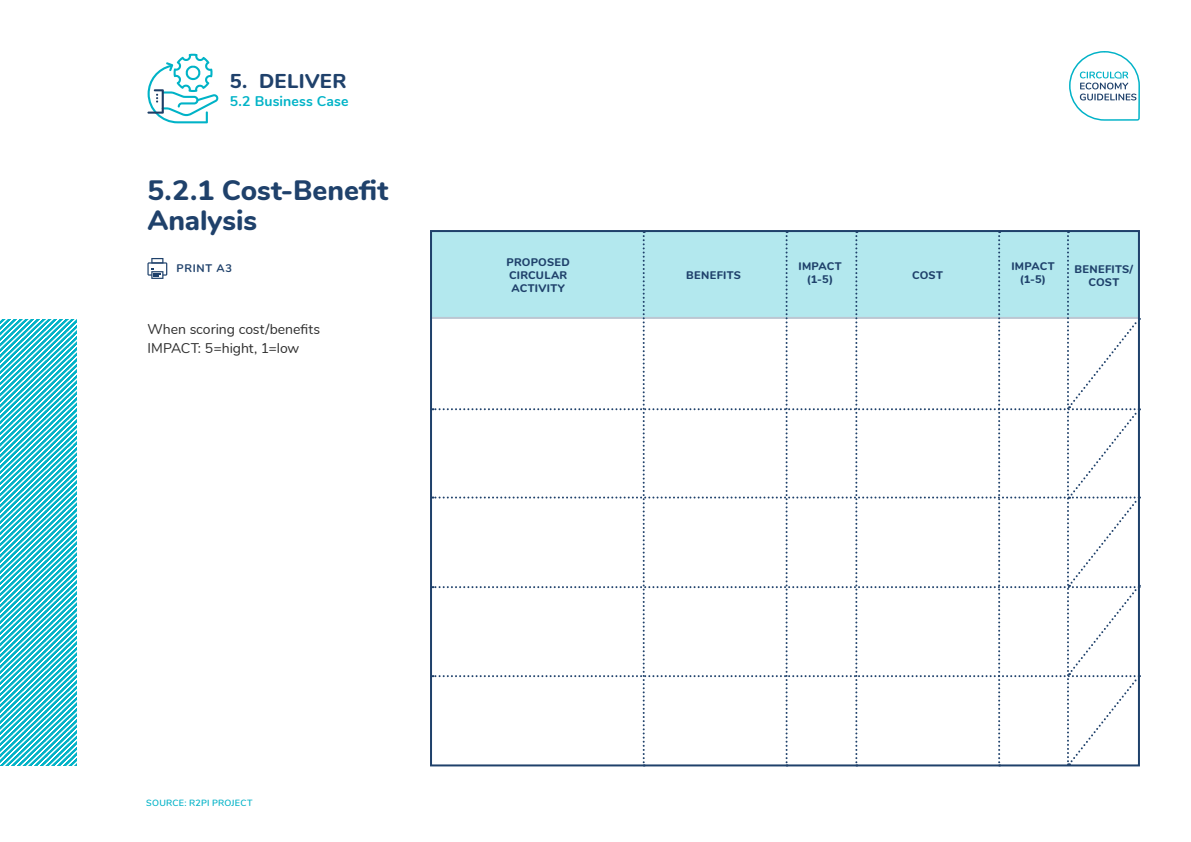
<style>
.page{position:relative;width:1191px;height:842px;background:#fff}
.page>*{position:absolute;margin:0;border:0;box-sizing:border-box;transform-origin:0 0}
.t1{font:800 28px/30px "Nunito";color:#1f416b}
.t2{font:800 20px "Nunito";letter-spacing:.02em;color:#1f416b}
.t3{font:14px/19px "Nunito";letter-spacing:-.005em;color:#2e2e2e}
.t4{font:700 14px "Nunito";letter-spacing:.005em;color:#00b3c7}
.t5{font:800 11px/13px "Nunito";letter-spacing:.03em;color:#1f416b;text-align:center}
.t6{font:700 11px "Nunito";letter-spacing:.065em;color:#1f416b}
.t7{font:600 9px "Nunito";letter-spacing:.025em;color:#00b2c7}
</style>
<div class="page">
<svg style="left:1069px;top:51px;width:71px;height:70px"></svg>
<svg style="left:147px;top:258px;width:20px;height:21px"></svg>
<svg style="left:0;top:319px;width:77px;height:447px"></svg>
<svg style="left:432px;top:231px;width:708px;height:535px"></svg>
<svg style="left:147px;top:54px;width:71px;height:69px"></svg>
<h2 class="t2" style="left:230px;top:66px;width:118px">5. DELIVER</h2>
<p class="t4" style="left:230px;top:91px;width:120px">5.2 Business Case</p>
<h1 class="t1" style="left:147px;top:173px;width:242px">5.2.1 Cost-Benefit<br>Analysis</h1>
<p class="t6" style="left:177px;top:260px;width:57px">PRINT A3</p>
<p class="t3" style="left:147px;top:319px;width:174px">When scoring cost/benefits<br>IMPACT: 5=hight, 1=low</p>
<p class="t5" style="left:506px;top:255px;width:65px;text-align:left">PROPOSED<br>CIRCULAR<br>ACTIVITY</p>
<p class="t5" style="left:798px;top:259px;width:45px">IMPACT (1-5)</p>
<p class="t5" style="left:1011px;top:259px;width:45px">IMPACT (1-5)</p>
<p class="t5" style="left:686px;top:268px;width:56px">BENEFITS</p>
<p class="t5" style="left:1074px;top:262px;width:60px">BENEFITS/<br>COST</p>
<p class="t5" style="left:912px;top:268px;width:32px">COST</p>
<p class="t7" style="left:146px;top:796px;width:108px">SOURCE: R2PI PROJECT</p>
</div>
